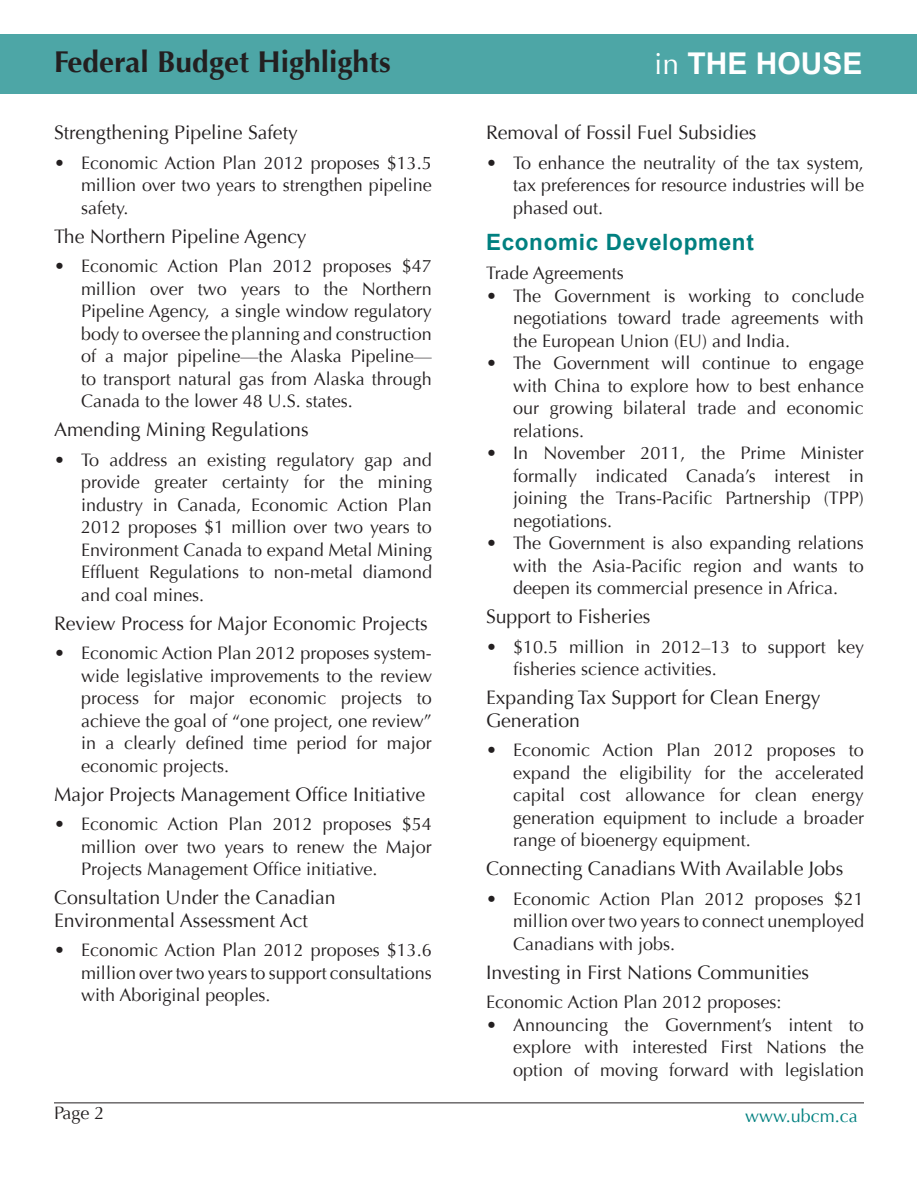
<style>
.page{position:relative;width:918px;height:1188px;background:#fff}
.page>*{position:absolute;margin:0;border:0;box-sizing:border-box;transform-origin:0 0}
.t1{font:700 30px "Optima";color:#231f20}
.t2{font:700 30px "Arial";color:#fff}
.Titles{font:700 22.5px "Arial";letter-spacing:.03em;color:#008080}
.SubTitle{font:19.5px/22.5px "Optima";color:#231f20}
.Paragraph_Style_1{font:18px/22.5px "Optima";color:#231f20;text-align:justify}
.t3{font:18px "Optima";color:#008080}
.s1{font-family:"Optima";font-weight:400}
</style>
<div class="page">
<hr style="left:54px;top:1102px;width:810px;height:1px;background:#231f20">
<div style="left:1px;top:34px;width:916px;height:60px;background:#4da6a6"></div>
<p class="t1" style="left:54px;top:44px;width:338px">Federal Budget Highlights</p>
<p class="t2" style="left:654px;top:44px;width:210px"><span class="s1">in</span> THE HOUSE</p>
<p class="SubTitle" style="left:54px;top:122px;width:245px">Strengthening Pipeline Safety</p>
<p class="Paragraph_Style_1" style="left:81px;top:152px;width:352px;text-indent:-27px">• Economic Action Plan 2012 proposes $13.5 million over two years to strengthen pipeline safety.</p>
<p class="SubTitle" style="left:54px;top:225px;width:254px">The Northern Pipeline Agency</p>
<p class="Paragraph_Style_1" style="left:81px;top:255px;width:352px;text-indent:-27px">• Economic Action Plan 2012 proposes $47 million over two years to the Northern Pipeline Agency, a single window regulatory body to oversee the planning and construction of a major pipeline—the Alaska Pipeline— to transport natural gas from Alaska through Canada to the lower 48 U.S. states.</p>
<p class="SubTitle" style="left:54px;top:419px;width:256px">Amending Mining Regulations</p>
<p class="Paragraph_Style_1" style="left:81px;top:449px;width:353px;text-indent:-27px">• To address an existing regulatory gap and provide greater certainty for the mining industry in Canada, Economic Action Plan 2012 proposes $1 million over two years to Environment Canada to expand Metal Mining Effluent Regulations to non-metal diamond and coal mines.</p>
<p class="SubTitle" style="left:54px;top:612px;width:375px">Review Process for Major Economic Projects</p>
<p class="Paragraph_Style_1" style="left:81px;top:642px;width:353px;text-indent:-27px">• Economic Action Plan 2012 proposes system&shy;wide legislative improvements to the review process for major economic projects to achieve the goal of “one project, one review” in a clearly defined time period for major economic projects.</p>
<p class="SubTitle" style="left:54px;top:783px;width:373px">Major Projects Management Office Initiative</p>
<p class="Paragraph_Style_1" style="left:81px;top:813px;width:352px;text-indent:-27px">• Economic Action Plan 2012 proposes $54 million over two years to renew the Major Projects Management Office initiative.</p>
<p class="SubTitle" style="left:54px;top:887px;width:283px">Consultation Under the Canadian<br>Environmental Assessment Act</p>
<p class="Paragraph_Style_1" style="left:81px;top:939px;width:352px;text-indent:-27px">• Economic Action Plan 2012 proposes $13.6 million over two years to support consultations with Aboriginal peoples.</p>
<p class="SubTitle" style="left:486px;top:122px;width:272px">Removal of Fossil Fuel Subsidies</p>
<p class="Paragraph_Style_1" style="left:513px;top:152px;width:352px;text-indent:-27px">• To enhance the neutrality of the tax system, tax preferences for resource industries will be phased out.</p>
<p class="Titles" style="left:486px;top:227px;width:269px">Economic Development</p>
<p class="Paragraph_Style_1" style="left:486px;top:262px;width:139px">Trade Agreements</p>
<p class="Paragraph_Style_1" style="left:513px;top:285px;width:352px;text-indent:-27px">• The Government is working to conclude negotiations toward trade agreements with the European Union (EU) and India.</p>
<p class="Paragraph_Style_1" style="left:513px;top:352px;width:352px;text-indent:-27px">• The Government will continue to engage with China to explore how to best enhance our growing bilateral trade and economic relations.</p>
<p class="Paragraph_Style_1" style="left:513px;top:442px;width:352px;text-indent:-27px">• In November 2011, the Prime Minister formally indicated Canada’s interest in joining the Trans-Pacific Partnership (TPP) negotiations.</p>
<p class="Paragraph_Style_1" style="left:513px;top:532px;width:352px;text-indent:-27px">• The Government is also expanding relations with the Asia-Pacific region and wants to deepen its commercial presence in Africa.</p>
<p class="SubTitle" style="left:486px;top:606px;width:166px">Support to Fisheries</p>
<p class="Paragraph_Style_1" style="left:513px;top:636px;width:353px;text-indent:-27px">• $10.5 million in 2012–13 to support key fisheries science activities.</p>
<p class="SubTitle" style="left:486px;top:687px;width:336px">Expanding Tax Support for Clean Energy<br>Generation</p>
<p class="Paragraph_Style_1" style="left:513px;top:739px;width:352px;text-indent:-27px">• Economic Action Plan 2012 proposes to expand the eligibility for the accelerated capital cost allowance for clean energy generation equipment to include a broader range of bioenergy equipment.</p>
<p class="SubTitle" style="left:486px;top:858px;width:359px">Connecting Canadians With Available Jobs</p>
<p class="Paragraph_Style_1" style="left:513px;top:888px;width:353px;text-indent:-27px">• Economic Action Plan 2012 proposes $21 million over two years to connect unemployed Canadians with jobs.</p>
<p class="SubTitle" style="left:486px;top:961px;width:325px">Investing in First Nations Communities</p>
<p class="Paragraph_Style_1" style="left:486px;top:991px;width:297px">Economic Action Plan 2012 proposes:</p>
<p class="Paragraph_Style_1" style="left:513px;top:1014px;width:353px;text-indent:-27px">• Announcing the Government’s intent to explore with interested First Nations the option of moving forward with legislation</p>
<p class="Paragraph_Style_1" style="left:54px;top:1102px;width:52px">Page 2</p>
<p class="t3" style="left:745px;top:1105px;width:114px">www.ubcm.ca</p>
</div>
